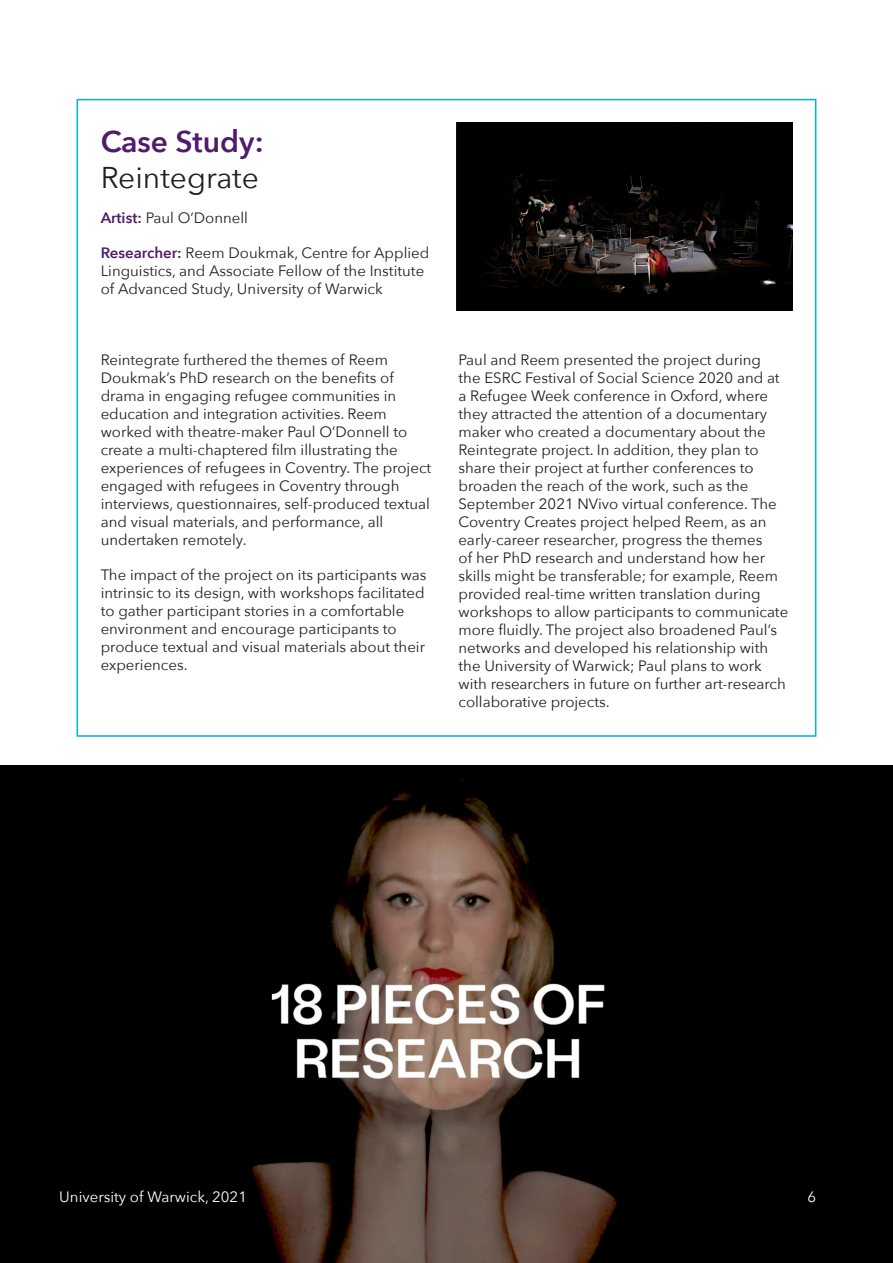
<style>
.page{position:relative;width:893px;height:1263px;background:#fff}
.page>*{position:absolute;margin:0;border:0;box-sizing:border-box;transform-origin:0 0}
.t1{font:30px/36px "Avenir Next";color:#231f20}
.t2{font:15px/18px "Avenir Next";color:#231f20}
.t3{font:15px "Avenir Next";color:#fff}
.s1{font-weight:600;color:#511b6c}
</style>
<div class="page">
<img style="left:457px;top:122px;width:335px;height:189px">
<img style="left:0;top:765px;width:893px;height:498px">
<p class="t1" style="left:101px;top:123px;width:164px"><span class="s1">Case Study:<br></span>Reintegrate</p>
<p class="t2" style="left:101px;top:208px;width:149px"><span class="s1">Artist:</span> Paul O’Donnell</p>
<p class="t2" style="left:101px;top:243px;width:330px"><span class="s1">Researcher:</span> Reem Doukmak, Centre for Applied<br>Linguistics, and Associate Fellow of the Institute of Advanced Study, University of Warwick</p>
<p class="t2" style="left:101px;top:350px;width:332px">Reintegrate furthered the themes of Reem Doukmak’s PhD research on the benefits of drama in engaging refugee communities in education and integration activities. Reem worked with theatre-maker Paul O’Donnell to create a multi-chaptered film illustrating the experiences of refugees in Coventry. The project engaged with refugees in Coventry through interviews, questionnaires, self-produced textual and visual materials, and performance, all undertaken remotely.</p>
<p class="t2" style="left:101px;top:565px;width:327px">The impact of the project on its participants was intrinsic to its design, with workshops facilitated to gather participant stories in a comfortable environment and encourage participants to produce textual and visual materials about their experiences.</p>
<p class="t2" style="left:458px;top:350px;width:331px">Paul and Reem presented the project during<br>the ESRC Festival of Social Science 2020 and at a Refugee Week conference in Oxford, where they attracted the attention of a documentary maker who created a documentary about the Reintegrate project. In addition, they plan to share their project at further conferences to broaden the reach of the work, such as the September 2021 NVivo virtual conference. The Coventry Creates project helped Reem, as an early-career researcher, progress the themes<br>of her PhD research and understand how her skills might be transferable; for example, Reem provided real-time written translation during workshops to allow participants to communicate more fluidly. The project also broadened Paul’s networks and developed his relationship with the University of Warwick; Paul plans to work with researchers in future on further art-research collaborative projects.</p>
<p class="t3" style="left:59px;top:1184px;width:189px">University of Warwick, 2021</p>
<p class="t3" style="left:807px;top:1184px;width:10px">6</p>
</div>
